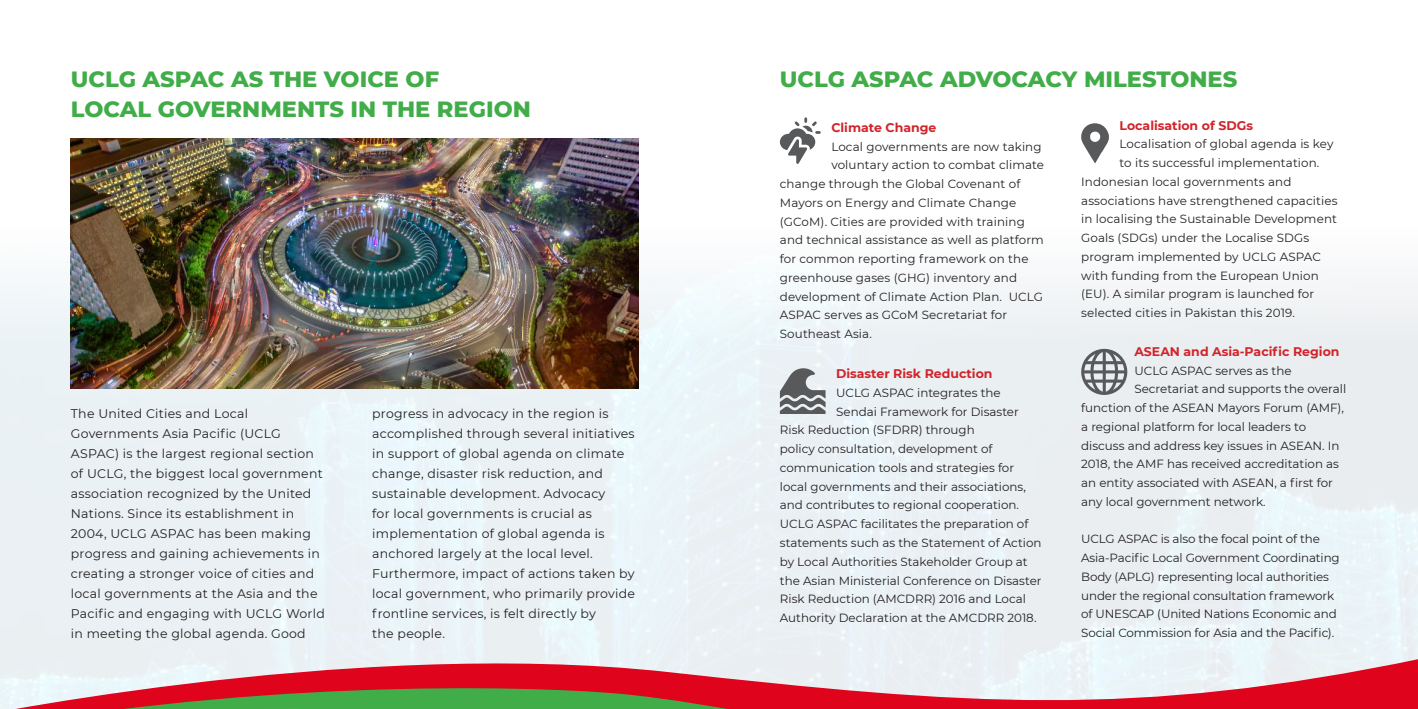
<style>
.page{position:relative;width:1418px;height:709px;background:#fff}
.page>*{position:absolute;margin:0;border:0;box-sizing:border-box;transform-origin:0 0}
.t1{font:800 22.5px/30px "Montserrat";color:#40ad49}
.t2{font:12.5px/20px "Montserrat";letter-spacing:.02em;color:#231f20}
.t3{font:700 12.5px "Montserrat";color:#d2232a}
.t4{font:11.88px/18.8px "Montserrat";color:#231f20}
</style>
<div class="page">
<img style="left:0;top:131px;width:1417px;height:505px">
<svg style="left:780px;top:117px;width:40px;height:47px"></svg>
<svg style="left:780px;top:367px;width:45px;height:47px;background:#949799"></svg>
<svg style="left:1081px;top:123px;width:27px;height:40px"></svg>
<svg style="left:1081px;top:349px;width:46px;height:46px;background:#a1a4a7"></svg>
<svg style="left:0;top:636px;width:1417px;height:73px;background:#d9a9aa"></svg>
<img style="left:71px;top:138px;width:567px;height:250px">
<h1 class="t1" style="left:71px;top:65px;width:461px">UCLG ASPAC AS THE VOICE OF<br>LOCAL GOVERNMENTS IN THE REGION</h1>
<h1 class="t1" style="left:780px;top:65px;width:459px">UCLG ASPAC ADVOCACY MILESTONES</h1>
<p class="t3" style="left:1119px;top:119px;width:135px">Localisation of SDGs</p>
<p class="t4" style="left:1119px;top:135px;width:215px">Localisation of global agenda is key</p>
<p class="t4" style="left:1119px;top:154px;width:201px">to its successful implementation.</p>
<p class="t4" style="left:1081px;top:173px;width:212px">Indonesian local governments and</p>
<p class="t4" style="left:1081px;top:191px;width:258px">associations have strengthened capacities</p>
<p class="t4" style="left:1081px;top:210px;width:257px">in localising the Sustainable Development</p>
<p class="t4" style="left:1081px;top:228px;width:229px">Goals (SDGs) under the Localise SDGs</p>
<p class="t4" style="left:1081px;top:248px;width:241px">program implemented by UCLG ASPAC</p>
<p class="t4" style="left:1081px;top:266px;width:239px">with funding from the European Union</p>
<p class="t4" style="left:1081px;top:284px;width:234px">(EU). A similar program is launched for</p>
<p class="t4" style="left:1081px;top:303px;width:215px">selected cities in Pakistan this 2019.</p>
<p class="t3" style="left:1134px;top:342px;width:207px">ASEAN and Asia-Pacific Region</p>
<p class="t4" style="left:1134px;top:361px;width:159px">UCLG ASPAC serves as the</p>
<p class="t4" style="left:1134px;top:380px;width:213px">Secretariat and supports the overall</p>
<p class="t4" style="left:1081px;top:398px;width:264px">function of the ASEAN Mayors Forum (AMF),</p>
<p class="t4" style="left:1081px;top:418px;width:226px">a regional platform for local leaders to</p>
<p class="t4" style="left:1081px;top:436px;width:260px">discuss and address key issues in ASEAN. In</p>
<p class="t4" style="left:1081px;top:454px;width:259px">2018, the AMF has received accreditation as</p>
<p class="t4" style="left:1081px;top:473px;width:253px">an entity associated with ASEAN, a first for</p>
<p class="t4" style="left:1081px;top:493px;width:186px">any local government network.</p>
<p class="t4" style="left:1081px;top:530px;width:260px">UCLG ASPAC is also the focal point of the Asia-Pacific Local Government Coordinating Body (APLG) representing local authorities under the regional consultation framework of UNESCAP (United Nations Economic and Social Commission for Asia and the Pacific).</p>
<p class="t3" style="left:831px;top:121px;width:107px">Climate Change</p>
<p class="t4" style="left:831px;top:137px;width:212px">Local governments are now taking</p>
<p class="t4" style="left:831px;top:156px;width:214px">voluntary action to combat climate</p>
<p class="t4" style="left:780px;top:175px;width:242px">change through the Global Covenant of</p>
<p class="t4" style="left:780px;top:194px;width:238px">Mayors on Energy and Climate Change</p>
<p class="t4" style="left:780px;top:211px;width:246px">(GCoM). Cities are provided with training</p>
<p class="t4" style="left:780px;top:231px;width:265px">and technical assistance as well as platform</p>
<p class="t4" style="left:780px;top:250px;width:250px">for common reporting framework on the</p>
<p class="t4" style="left:780px;top:268px;width:239px">greenhouse gases (GHG) inventory and</p>
<p class="t4" style="left:780px;top:287px;width:265px">development of Climate Action Plan. UCLG</p>
<p class="t4" style="left:780px;top:306px;width:229px">ASPAC serves as GCoM Secretariat for</p>
<p class="t4" style="left:780px;top:325px;width:94px">Southeast Asia.</p>
<p class="t3" style="left:836px;top:367px;width:158px">Disaster Risk Reduction</p>
<p class="t4" style="left:836px;top:384px;width:166px">UCLG ASPAC integrates the</p>
<p class="t4" style="left:836px;top:402px;width:184px">Sendai Framework for Disaster</p>
<p class="t4" style="left:780px;top:420px;width:196px">Risk Reduction (SFDRR) through</p>
<p class="t4" style="left:780px;top:440px;width:214px">policy consultation, development of</p>
<p class="t4" style="left:780px;top:459px;width:236px">communication tools and strategies for</p>
<p class="t4" style="left:780px;top:477px;width:247px">local governments and their associations,</p>
<p class="t4" style="left:780px;top:496px;width:241px">and contributes to regional cooperation.</p>
<p class="t4" style="left:780px;top:515px;width:250px">UCLG ASPAC facilitates the preparation of</p>
<p class="t4" style="left:780px;top:534px;width:263px">statements such as the Statement of Action</p>
<p class="t4" style="left:780px;top:552px;width:249px">by Local Authorities Stakeholder Group at</p>
<p class="t4" style="left:780px;top:571px;width:263px">the Asian Ministerial Conference on Disaster</p>
<p class="t4" style="left:780px;top:589px;width:247px">Risk Reduction (AMCDRR) 2016 and Local</p>
<p class="t4" style="left:780px;top:608px;width:258px">Authority Declaration at the AMCDRR 2018.</p>
<p class="t2" style="left:71px;top:404px;width:255px">The United Cities and Local Governments Asia Pacific (UCLG ASPAC) is the largest regional section of UCLG, the biggest local government association recognized by the United Nations. Since its establishment in 2004, UCLG ASPAC has been making progress and gaining achievements in creating a stronger voice of cities and local governments at the Asia and the Pacific and engaging with UCLG World in meeting the global agenda. Good</p>
<p class="t2" style="left:372px;top:404px;width:264px">progress in advocacy in the region is accomplished through several initiatives in support of global agenda on climate change, disaster risk reduction, and sustainable development. Advocacy<br>for local governments is crucial as implementation of global agenda is anchored largely at the local level.<br>Furthermore, impact of actions taken by local government, who primarily provide frontline services, is felt directly by<br>the people.</p>
</div>
